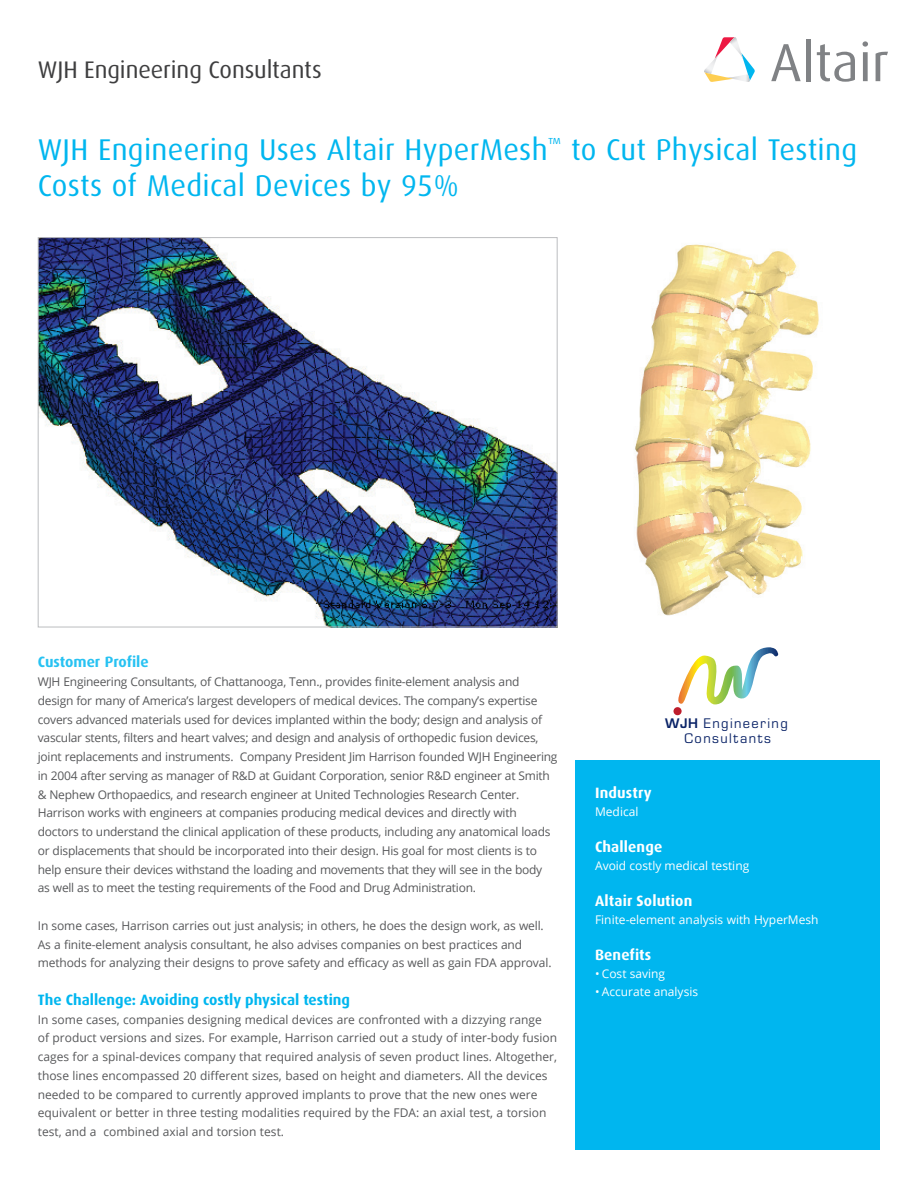
<style>
.page{position:relative;width:918px;height:1188px;background:#fff}
.page>*{position:absolute;margin:0;border:0;box-sizing:border-box;transform-origin:0 0}
.Sub_title{font:30px/36px "Dax";letter-spacing:.01em;color:#00b6ef}
.Company_Name{font:24px "Dax";letter-spacing:-.005em;color:#3e3e3f}
.section_head{font:700 15px "Dax";color:#00b6ef}
.Section_Header{font:700 15px "Dax";letter-spacing:.01em;color:#fff}
.Body_bold{font:700 15px "Dax";color:#27c2f2}
.t1{font:14.4px/14.5px "Eurostile";letter-spacing:.095em;color:#0a2367;text-align:center}
.body{font:12px/18.8px "Open Sans";letter-spacing:-.02em;color:#57585a}
.body-2{font:12px/18.8px "Open Sans";color:#57585a}
.body-3{font:12px "Open Sans";color:#fff}
.s1{font-weight:700}
</style>
<div class="page">
<img style="left:40px;top:239px;width:515px;height:386px">
<svg style="left:771px;top:44px;width:30px;height:37px"></svg>
<div style="left:806px;top:39px;width:5px;height:42px;background:#808285"></div>
<svg style="left:817px;top:44px;width:38px;height:38px"></svg>
<svg style="left:863px;top:41px;width:5px;height:40px"></svg>
<svg style="left:876px;top:52px;width:12px;height:29px"></svg>
<svg style="left:704px;top:37px;width:51px;height:45px"></svg>
<div style="left:674px;top:707px;width:8px;height:8px;background:#be1d2c;border-radius:50%"></div>
<svg style="left:678px;top:647px;width:101px;height:58px"></svg>
<img style="left:635px;top:244px;width:184px;height:372px">
<div style="left:576px;top:761px;width:304px;height:389px;background:#00b6ef"></div>
<p class="Company_Name" style="left:38px;top:56px;width:286px">WJH Engineering Consultants</p>
<p class="Sub_title" style="left:38px;top:132px;width:821px">WJH Engineering Uses Altair HyperMesh<sup>™</sup> to Cut Physical Testing<br>Costs of Medical Devices by 95%</p>
<p class="Body_bold" style="left:38px;top:654px;width:112px">Customer Profile</p>
<p class="body" style="left:38px;top:672px;width:521px">WJH Engineering Consultants, of Chattanooga, Tenn., provides finite-element analysis and design for many of America’s largest developers of medical devices. The company’s expertise covers advanced materials used for devices implanted within the body; design and analysis of vascular stents, filters and heart valves; and design and analysis of orthopedic fusion devices, joint replacements and instruments. Company President Jim Harrison founded WJH Engineering in 2004 after serving as manager of R&amp;D at Guidant Corporation, senior R&amp;D engineer at Smith &amp; Nephew Orthopaedics, and research engineer at United Technologies Research Center.<br>Harrison works with engineers at companies producing medical devices and directly with doctors to understand the clinical application of these products, including any anatomical loads or displacements that should be incorporated into their design. His goal for most clients is to help ensure their devices withstand the loading and movements that they will see in the body<br>as well as to meet the testing requirements of the Food and Drug Administration.</p>
<p class="body" style="left:38px;top:916px;width:515px">In some cases, Harrison carries out just analysis; in others, he does the design work, as well.<br>As a finite-element analysis consultant, he also advises companies on best practices and methods for analyzing their designs to prove safety and efficacy as well as gain FDA approval.</p>
<p class="section_head" style="left:38px;top:991px;width:314px">The Challenge: Avoiding costly physical testing</p>
<p class="body-2" style="left:38px;top:1010px;width:521px">In some cases, companies designing medical devices are confronted with a dizzying range<br>of product versions and sizes. For example, Harrison carried out a study of inter-body fusion cages for a spinal-devices company that required analysis of seven product lines. Altogether, those lines encompassed 20 different sizes, based on height and diameters. All the devices needed to be compared to currently approved implants to prove that the new ones were equivalent or better in three testing modalities required by the FDA: an axial test, a torsion test, and a combined axial and torsion test.</p>
<p class="t1" style="left:665px;top:717px;width:124px"><span class="s1">WJH</span> Engineering<br>Consultants</p>
<p class="Section_Header" style="left:595px;top:784px;width:58px">Industry</p>
<p class="body-3" style="left:595px;top:803px;width:45px">Medical</p>
<p class="Section_Header" style="left:595px;top:838px;width:69px">Challenge</p>
<p class="body-3" style="left:595px;top:857px;width:156px">Avoid costly medical testing</p>
<p class="Section_Header" style="left:595px;top:892px;width:99px">Altair Solution</p>
<p class="body-3" style="left:595px;top:911px;width:225px">Finite-element analysis with HyperMesh</p>
<p class="Section_Header" style="left:595px;top:946px;width:58px">Benefits</p>
<p class="body-3" style="left:595px;top:965px;width:72px">• Cost saving</p>
<p class="body-3" style="left:595px;top:983px;width:105px">• Accurate analysis</p>
</div>
